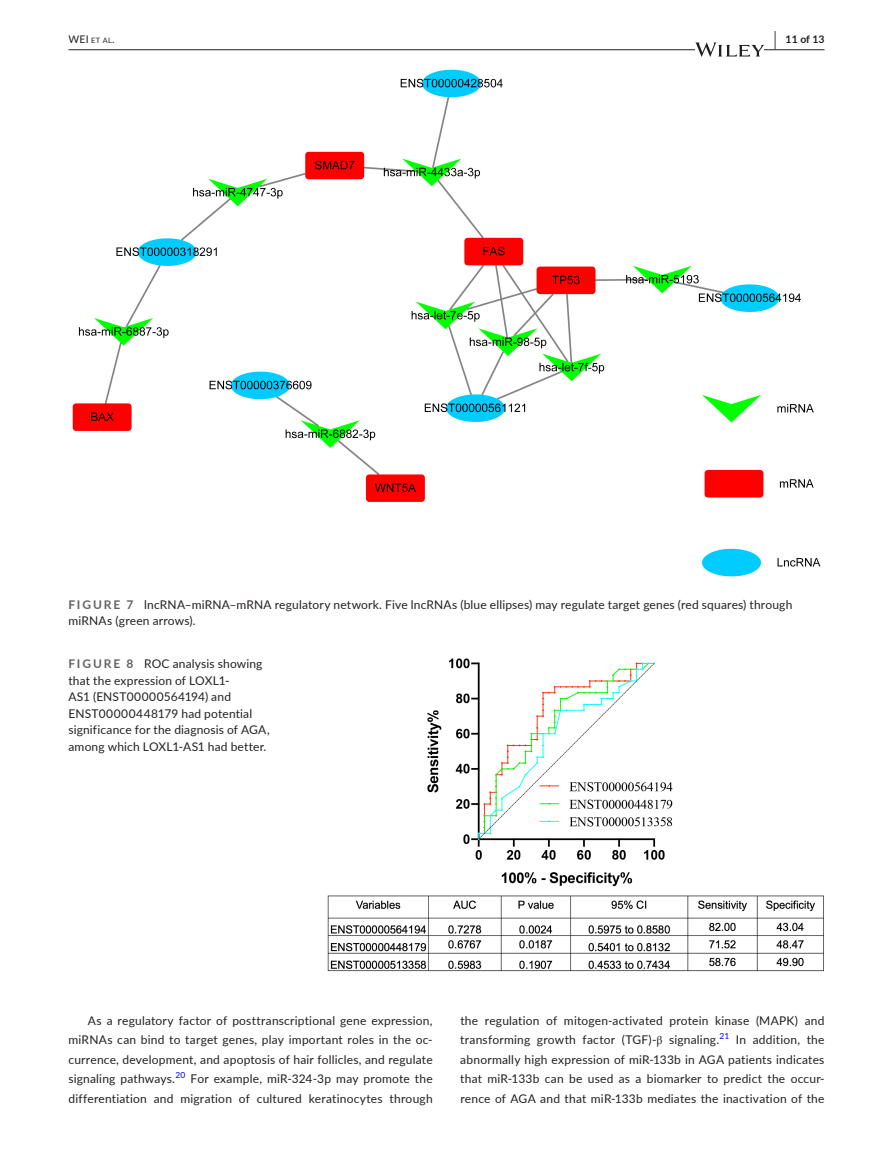
<style>
.page{position:relative;width:893px;height:1174px;background:#fff}
.page>*{position:absolute;margin:0;border:0;box-sizing:border-box;transform-origin:0 0}
.t1{font:12px/19.5px "Lato";letter-spacing:.015em;color:#231f20;text-align:justify}
.t2{font:10.5px "Lato";color:#231f20}
.t3{font:700 10.5px "Lato";color:#231f20}
.s1{font-size:7.35px}
.s2{font-size:19.5px}
.s3{font-weight:700;color:#636366}
.s4{font-family:"STIX"}
</style>
<div class="page">
<hr style="left:68px;top:49px;width:756px;height:1px;background:#231f20">
<svg style="left:695px;top:42px;width:69px;height:15px"></svg>
<img style="left:73px;top:69px;width:747px;height:508px">
<img style="left:328px;top:659px;width:496px;height:312px">
<p class="t2" style="left:68px;top:31px;width:48px">WEI <span class="s1">et al</span>.</p>
<p class="t3" style="left:774px;top:31px;width:52px"><span class="s2">|</span> 11 of 13</p>
<p class="t1" style="left:68px;top:596px;width:725px;line-height:16.5px"><span class="s3">FIGURE 7</span> lncRNA–miRNA–mRNA regulatory network. Five lncRNAs (blue ellipses) may regulate target genes (red squares) through miRNAs (green arrows).</p>
<p class="t1" style="left:68px;top:655px;width:203px;line-height:16.5px;text-align:left"><span class="s3">FIGURE 8</span> ROC analysis showing that the expression of LOXL1-<br>AS1 (ENST00000564194) and<br>ENST00000448179 had potential significance for the diagnosis of AGA, among which LOXL1-AS1 had better.</p>
<p class="t1" style="left:68px;top:1010px;width:366px;text-indent:19px">As a regulatory factor of posttranscriptional gene expression, miRNAs can bind to target genes, play important roles in the oc&shy;currence, development, and apoptosis of hair follicles, and regulate signaling pathways.<sup>20</sup> For example, miR-324-3p may promote the differentiation and migration of cultured keratinocytes through</p>
<p class="t1" style="left:460px;top:1010px;width:366px">the regulation of mitogen-activated protein kinase (MAPK) and transforming growth factor (TGF)-<span class="s4">β</span> signaling.<sup>21</sup> In addition, the abnormally high expression of miR-133b in AGA patients indicates that miR-133b can be used as a biomarker to predict the occur&shy;rence of AGA and that miR-133b mediates the inactivation of the</p>
</div>
